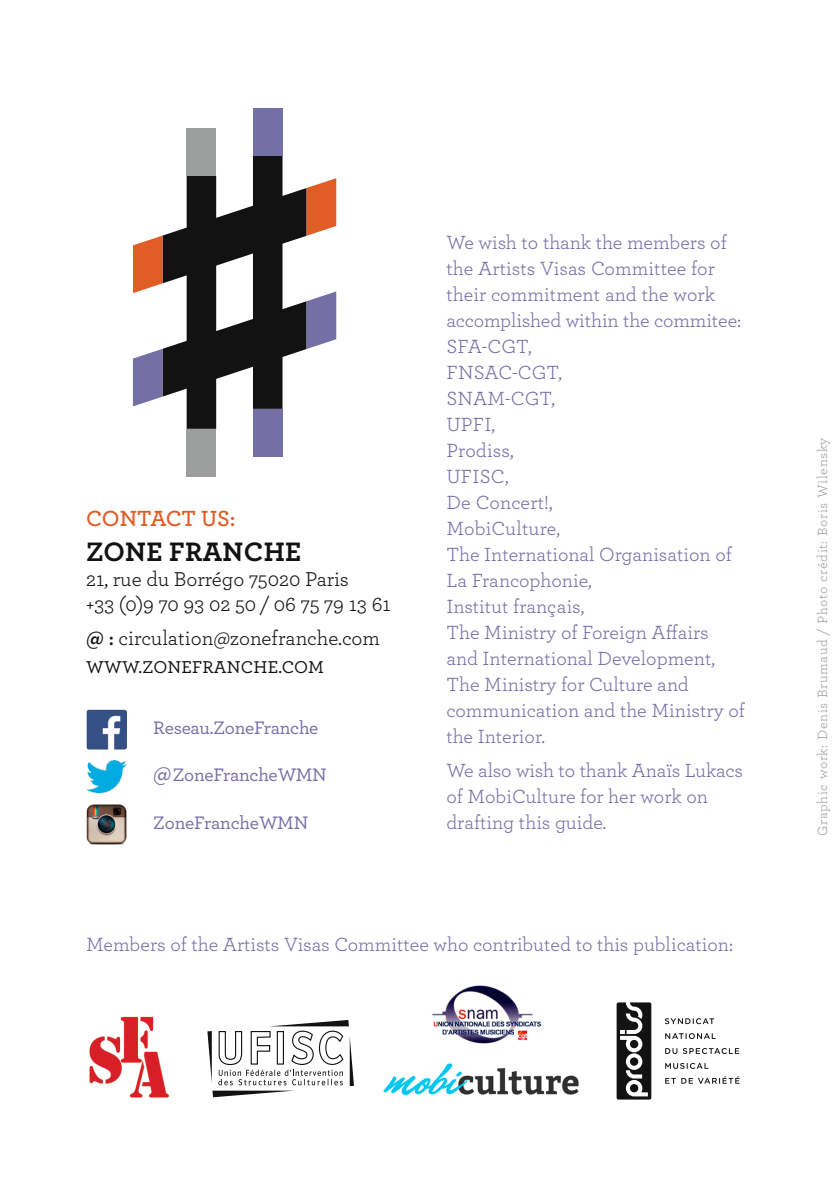
<style>
.page{position:relative;width:840px;height:1191px;background:#fff}
.page>*{position:absolute;margin:0;border:0;box-sizing:border-box;transform-origin:0 0}
.t1{font:700 28px "Archer Pro";color:#121212}
.t2{font:600 23px "Archer Pro";letter-spacing:-.02em;color:#e05d26}
.t3{font:21px/25px "Archer Pro";letter-spacing:-.005em;color:#121212}
.t4{font:20px/26px "Archer Pro";color:#746fa5}
.t5{font:500 19px "Archer Pro";color:#746fa5}
.t6{font:500 18px "Archer Pro";letter-spacing:.01em;color:#121212}
.t7{font:14px "Archer Pro";letter-spacing:.05em;color:#9d9f9e}
.s1{font-weight:600;font-size:22px}
.s2{font-weight:600}
.s3{font-size:22.8px}
</style>
<div class="page">
<div style="left:186px;top:128px;width:30px;height:48px;background:#9d9f9e"></div>
<div style="left:186px;top:429px;width:30px;height:47px;background:#9d9f9e"></div>
<div style="left:253px;top:108px;width:29px;height:48px;background:#746fa5"></div>
<div style="left:253px;top:409px;width:29px;height:47px;background:#746fa5"></div>
<svg style="left:133px;top:156px;width:203px;height:273px"></svg>
<img style="left:86px;top:709px;width:40px;height:40px">
<img style="left:86px;top:760px;width:40px;height:33px">
<img style="left:86px;top:804px;width:40px;height:40px">
<svg style="left:616px;top:1002px;width:35px;height:97px"></svg>
<svg style="left:665px;top:1018px;width:48px;height:6px"></svg>
<svg style="left:665px;top:1033px;width:50px;height:6px"></svg>
<svg style="left:665px;top:1048px;width:73px;height:6px"></svg>
<svg style="left:665px;top:1063px;width:43px;height:6px"></svg>
<svg style="left:665px;top:1078px;width:10px;height:5px"></svg>
<svg style="left:681px;top:1076px;width:58px;height:7px"></svg>
<img style="left:432px;top:985px;width:110px;height:59px">
<img style="left:383px;top:1063px;width:196px;height:33px">
<svg style="left:207px;top:1020px;width:147px;height:77px"></svg>
<img style="left:89px;top:1016px;width:80px;height:82px">
<p class="t2" style="left:86px;top:501px;width:151px">CONTACT US :</p>
<h1 class="t1" style="left:86px;top:530px;width:38px">ZONE</h1>
<h1 class="t1" style="left:169px;top:530px;width:36px">FRANCHE</h1>
<p class="t3" style="left:86px;top:566px;width:306px">21, rue du Borrégo 75020 Paris<br>+33 (0)9 70 93 02 50 / 06 75 79 13 61</p>
<p class="t3" style="left:86px;top:624px;width:295px"><span class="s1">@</span> <span class="s2">:</span> circulation@zonefranche.com</p>
<p class="t6" style="left:86px;top:654px;width:239px">www.zonefranche.com</p>
<p class="t5" style="left:153px;top:713px;width:167px">Reseau.ZoneFranche</p>
<p class="t5" style="left:153px;top:761px;width:142px"><span class="s3">@</span> ZoneFrancheWMN</p>
<p class="t5" style="left:153px;top:808px;width:123px">ZoneFrancheWMN</p>
<p class="t4" style="left:446px;top:228px;width:300px">We wish to thank the members of the Artists Visas Committee for their commitment and the work accomplished within the commitee:<br>SFA-CGT,<br>FNSAC-CGT,<br>SNAM-CGT,<br>UPFI,<br>Prodiss,<br>UFISC,<br>De Concert!,<br>MobiCulture,<br>The International Organisation of<br>La Francophonie,<br>Institut français,<br>The Ministry of Foreign Affairs and International Development,<br>The Ministry for Culture and communication and the Ministry of the Interior.</p>
<p class="t4" style="left:446px;top:756px;width:298px">We also wish to thank Anaïs Lukacs of MobiCulture for her work on drafting this guide.</p>
<p class="t4" style="left:86px;top:930px;width:648px">Members of the Artists Visas Committee who contributed to this publication:</p>
<p class="t7" style="left:812px;top:836px;width:400px;rotate:-90deg">Graphic work: Denis Brumaud / Photo crédit: Boris Wilensky</p>
</div>
